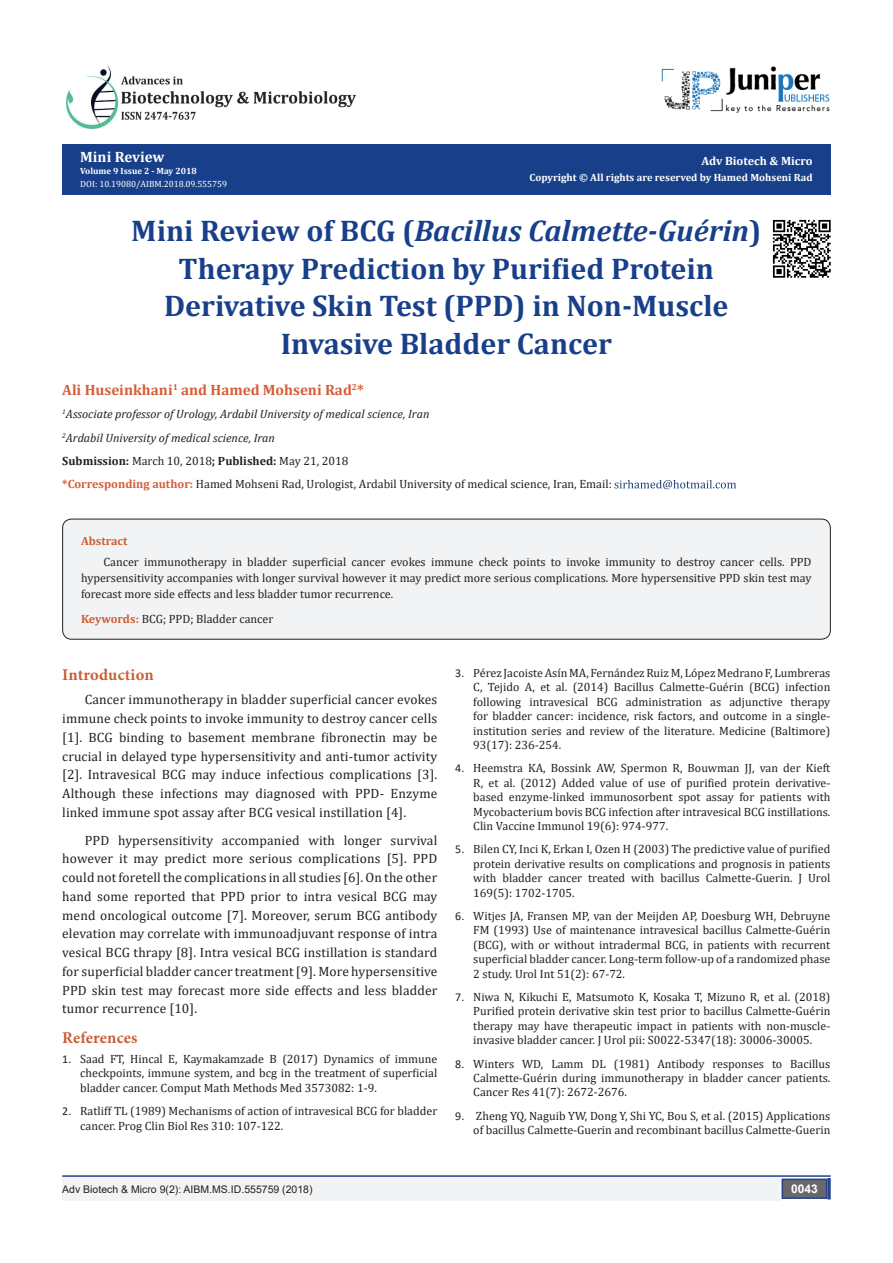
<style>
.page{position:relative;width:893px;height:1263px;background:#fff}
.page>*{position:absolute;margin:0;border:0;box-sizing:border-box;transform-origin:0 0}
.t1{font:700 30px/37.5px "Cambria";color:#183f89;text-align:center}
.List_Paragraph{font:700 16.5px "Minion Pro";letter-spacing:.005em;color:#ca5f37}
.t2{font:700 15px "Cambria";color:#d55e37}
.t3{font:700 15px "Cambria";color:#fff}
.List_Paragraph-2{font:13.5px/18.8px "Cambria";letter-spacing:.01em;color:#231f20;text-align:justify}
.t4{font:12px/14.4px "Cambria";color:#231f20;text-align:justify}
.t5{font:italic 12px "Cambria";color:#231f20}
.t6{font:700 12px "Cambria";color:#231f20}
.t7{font:700 12px "Cambria";color:#fff}
.t8{font:700 12px "Cambria";color:#ca5f37}
.t9{font:700 12px "Arial";color:#fff}
.t10{font:700 10.5px "Cambria";color:#fff}
.t11{font:10.5px "Arial";color:#231f20}
.t12{font:9px "Cambria";color:#fff}
.t13{font:700 9px "Cambria";color:#fff}
.s1{font-style:italic}
.s2{font-weight:400}
.s3{font-weight:700;color:#d55e37}
.s4{font-weight:700;color:#ca5f37}
.s5{font-family:"Calibri"}
</style>
<div class="page">
<div style="left:62px;top:145px;width:769px;height:50px;background:#183f89"></div>
<svg style="left:614px;top:480px;width:122px;height:9px"></svg>
<hr style="left:62px;top:1175px;width:769px;height:2px;background:#253f8e">
<div style="left:62px;top:1177px;width:494px;height:24px;background:#f2f3f4"></div>
<div style="left:782px;top:1179px;width:45px;height:19px;background:#68676a"></div>
<div style="left:781px;top:1178px;width:46px;height:21px;border:2px solid #253f8e"></div>
<svg style="left:827px;top:1178px;width:4px;height:21px"></svg>
<img style="left:662px;top:66px;width:168px;height:47px">
<img style="left:66px;top:65px;width:290px;height:64px">
<div style="left:506px;top:1177px;width:273px;height:24px;background:#f2f3f4"></div>
<div style="left:63px;top:519px;width:767px;height:120px;background:#f2f3f4;border-radius:9px"></div>
<div style="left:62px;top:519px;width:769px;height:121px;border:1px solid #231f20;border-radius:9px"></div>
<img style="left:772px;top:219px;width:59px;height:59px">
<p class="t3" style="left:80px;top:146px;width:86px">Mini Review</p>
<p class="t13" style="left:80px;top:165px;width:118px">Volume 9 Issue 2 - May 2018</p>
<p class="t12" style="left:80px;top:178px;width:148px">DOI: 10.19080/AIBM.2018.09.555759</p>
<p class="t7" style="left:701px;top:153px;width:113px">Adv Biotech &amp; Micro</p>
<p class="t10" style="left:530px;top:170px;width:285px">Copyright © All rights are reserved by Hamed Mohseni Rad</p>
<p class="t1" style="left:131px;top:211px;width:631px">Mini Review of BCG (<span class="s1">Bacillus Calmette-Guérin</span>)<br>Therapy Prediction by Purified Protein</p>
<p class="t1" style="left:164px;top:286px;width:566px">Derivative Skin Test (PPD) in Non-Muscle</p>
<p class="t1" style="left:281px;top:324px;width:333px">Invasive Bladder Cancer</p>
<p class="t2" style="left:62px;top:379px;width:303px">Ali Huseinkhani<sup>1</sup> and Hamed Mohseni Rad<sup>2</sup>*</p>
<p class="t5" style="left:62px;top:406px;width:369px"><sup>1</sup>Associate professor of Urology, Ardabil University of medical science, Iran</p>
<p class="t5" style="left:62px;top:429px;width:214px"><sup>2</sup>Ardabil University of medical science, Iran</p>
<p class="t6" style="left:62px;top:452px;width:288px">Submission: <span class="s2">March 10, 2018</span>; Published: <span class="s2">May 21, 2018</span></p>
<p class="t4" style="left:62px;top:477px;width:551px"><span class="s3">*Corresponding author:</span> Hamed Mohseni Rad, Urologist, Ardabil University of medical science, Iran, Email:</p>
<p class="t8" style="left:81px;top:532px;width:48px">Abstract</p>
<p class="t4" style="left:81px;top:554px;width:732px;line-height:15.8px;text-indent:22px">Cancer immunotherapy in bladder superficial cancer evokes immune check points to invoke immunity to destroy cancer cells. PPD hypersensitivity accompanies with longer survival however it may predict more serious complications. More hypersensitive PPD skin test may forecast more side effects and less bladder tumor recurrence.</p>
<p class="t4" style="left:81px;top:611px;width:194px"><span class="s4">Keywords:</span> BCG; PPD; Bladder cancer</p>
<p class="List_Paragraph" style="left:62px;top:663px;width:93px">Introduction</p>
<p class="List_Paragraph-2" style="left:62px;top:690px;width:377px;text-indent:22px">Cancer immunotherapy in bladder superficial cancer evokes immune check points to invoke immunity to destroy cancer cells [1]. BCG binding to basement membrane fibronectin may be crucial in delayed type hypersensitivity and anti-tumor activity [2]. Intravesical BCG may induce infectious complications [3].<br>Although these infections may diagnosed with PPD- Enzyme linked immune spot assay after BCG vesical instillation [4].</p>
<p class="List_Paragraph-2" style="left:62px;top:830px;width:377px;text-indent:22px">PPD hypersensitivity accompanied with longer survival however it may predict more serious complications [5]. PPD could not foretell the complications in all studies [6]. On the other hand some reported that PPD prior to intra vesical BCG may mend oncological outcome [7]. Moreover, serum BCG antibody elevation may correlate with immunoadjuvant response of intra vesical BCG thrapy [8]. Intra vesical BCG instillation is standard for superficial bladder cancer treatment [9]. More hypersensitive PPD skin test may forecast more side effects and less bladder tumor recurrence [10].</p>
<p class="List_Paragraph" style="left:62px;top:1026px;width:77px">References</p>
<p class="t4" style="left:80px;top:1052px;width:359px;text-indent:-18px"><span class="s5">1.</span> Saad FT, Hincal E, Kaymakamzade B (2017) Dynamics of immune checkpoints, immune system, and bcg in the treatment of superficial bladder cancer. Comput Math Methods Med 3573082: 1-9.</p>
<p class="t4" style="left:80px;top:1104px;width:359px;text-indent:-18px"><span class="s5">2.</span> Ratliff TL (1989) Mechanisms of action of intravesical BCG for bladder cancer. Prog Clin Biol Res 310: 107-122.</p>
<p class="t4" style="left:473px;top:665px;width:359px;text-indent:-18px"><span class="s5">3.</span> Pérez Jacoiste Asín MA, Fernández Ruiz M, López Medrano F, Lumbreras C, Tejido A, et al. (2014) Bacillus Calmette-Guérin (BCG) infection following intravesical BCG administration as adjunctive therapy for bladder cancer: incidence, risk factors, and outcome in a single&shy;institution series and review of the literature. Medicine (Baltimore)<br>93(17): 236-254.</p>
<p class="t4" style="left:473px;top:761px;width:359px;text-indent:-18px"><span class="s5">4.</span> Heemstra KA, Bossink AW, Spermon R, Bouwman JJ, van der Kieft R, et al. (2012) Added value of use of purified protein derivative&shy;based enzyme-linked immunosorbent spot assay for patients with Mycobacterium bovis BCG infection after intravesical BCG instillations.<br>Clin Vaccine Immunol 19(6): 974-977.</p>
<p class="t4" style="left:473px;top:842px;width:359px;text-indent:-18px"><span class="s5">5.</span> Bilen CY, Inci K, Erkan I, Ozen H (2003) The predictive value of purified protein derivative results on complications and prognosis in patients with bladder cancer treated with bacillus Calmette-Guerin. J Urol 169(5): 1702-1705.</p>
<p class="t4" style="left:473px;top:908px;width:359px;text-indent:-18px"><span class="s5">6.</span> Witjes JA, Fransen MP, van der Meijden AP, Doesburg WH, Debruyne FM (1993) Use of maintenance intravesical bacillus Calmette-Guérin (BCG), with or without intradermal BCG, in patients with recurrent superficial bladder cancer. Long-term follow-up of a randomized phase 2 study. Urol Int 51(2): 67-72.</p>
<p class="t4" style="left:473px;top:989px;width:359px;text-indent:-18px"><span class="s5">7.</span> Niwa N, Kikuchi E, Matsumoto K, Kosaka T, Mizuno R, et al. (2018)<br>Purified protein derivative skin test prior to bacillus Calmette-Guérin therapy may have therapeutic impact in patients with non-muscle&shy;invasive bladder cancer. J Urol pii: S0022-5347(18): 30006-30005.</p>
<p class="t4" style="left:473px;top:1056px;width:359px;text-indent:-18px"><span class="s5">8.</span> Winters WD, Lamm DL (1981) Antibody responses to Bacillus Calmette-Guérin during immunotherapy in bladder cancer patients.<br>Cancer Res 41(7): 2672-2676.</p>
<p class="t4" style="left:455px;top:1108px;width:377px;text-align:right"><span class="s5">9.</span> Zheng YQ, Naguib YW, Dong Y, Shi YC, Bou S, et al. (2015) Applications of bacillus Calmette-Guerin and recombinant bacillus Calmette-Guerin</p>
<p class="t11" style="left:62px;top:1182px;width:252px">Adv Biotech &amp; Micro 9(2): AIBM.MS.ID.555759 (2018)</p>
<p class="t9" style="left:791px;top:1180px;width:28px">0043</p>
</div>
